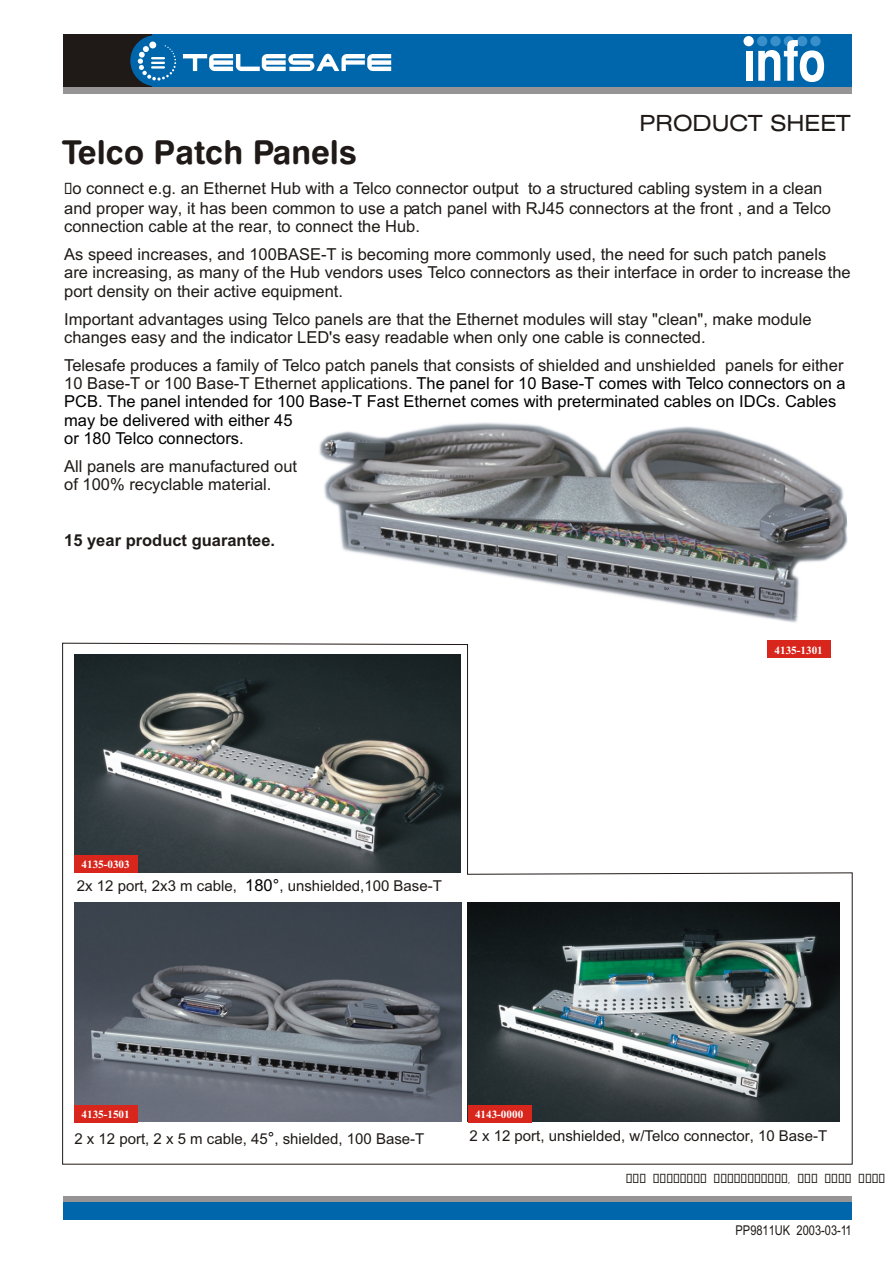
<style>
.page{position:relative;width:894px;height:1263px;background:#fff}
.page>*{position:absolute;margin:0;border:0;box-sizing:border-box;transform-origin:0 0}
.t1{font:33px "Swiss 721 BT Bold Rounded";color:#1f1a17}
.t2{font:expanded 22.35px "Swiss 721 BT";color:#1f1a17}
.t3{font:16.5px/18.5px "Arial";color:#1f1a17}
.t4{font:16.5px/18.5px "Arial";color:#000}
.t5{font:700 16.5px "Arial";color:#1f1a17}
.t6{font:15px "Arial";color:#1f1a17}
.t7{font:13.5px "Estrangelo Edessa";color:#1f1a17}
.t8{font:13.5px "Arial Narrow";color:#1f1a17}
.t9{font:700 11.1px "Times New Roman";color:#fff}
.s1{font-family:"Estrangelo Edessa"}
.s2{color:#000}
.s3{font-size:16.5px;color:#000}
</style>
<div class="page">
<img style="left:319px;top:422px;width:529px;height:201px">
<svg style="left:62px;top:643px;width:791px;height:522px"></svg>
<div style="left:74px;top:1105px;width:64px;height:17px;background:#d9261c"></div>
<img style="left:468px;top:903px;width:372px;height:218px">
<div style="left:468px;top:1105px;width:63px;height:17px;background:#d9261c"></div>
<img style="left:74px;top:654px;width:387px;height:219px">
<div style="left:74px;top:855px;width:64px;height:18px;background:#d9261c"></div>
<div style="left:767px;top:641px;width:64px;height:17px;background:#d9261c"></div>
<div style="left:63px;top:35px;width:736px;height:58px;background:#1f1a17"></div>
<div style="left:153px;top:35px;width:699px;height:58px;background:#0066ab"></div>
<div style="left:63px;top:88px;width:789px;height:6px;background:#969494"></div>
<div style="left:130px;top:35px;width:51px;height:51px;background:#0066ab;border-radius:50%"></div>
<div style="left:149px;top:42px;width:7px;height:6px;background:#fff;border-radius:50%"></div>
<svg style="left:138px;top:45px;width:38px;height:36px"></svg>
<hr style="left:151px;top:66px;width:14px;height:3px;background:#fff">
<svg style="left:183px;top:54px;width:208px;height:17px"></svg>
<div style="left:746px;top:51px;width:6px;height:30px;background:#fff"></div>
<div style="left:744px;top:36px;width:10px;height:10px;background:#fff;border-radius:50%"></div>
<div style="left:757px;top:36px;width:10px;height:10px;background:#388fc9;border-radius:50%"></div>
<div style="left:770px;top:36px;width:11px;height:10px;background:#388fc9;border-radius:50%"></div>
<div style="left:784px;top:36px;width:10px;height:10px;background:#388fc9;border-radius:50%"></div>
<div style="left:797px;top:36px;width:10px;height:10px;background:#388fc9;border-radius:50%"></div>
<div style="left:810px;top:36px;width:11px;height:10px;background:#388fc9;border-radius:50%"></div>
<svg style="left:758px;top:40px;width:66px;height:42px"></svg>
<div style="left:63px;top:1196px;width:789px;height:6px;background:#969494"></div>
<div style="left:63px;top:1202px;width:789px;height:18px;background:#0066ab"></div>
<h1 class="t1" style="left:62px;top:139px;width:297px">Telco Patch Panels</h1>
<h2 class="t2" style="left:640px;top:114px;width:212px">PRODUCT SHEET</h2>
<p class="t3" style="left:64px;top:180px;width:768px;line-height:19.2px"><span class="s1">T</span>o connect e.g. an Ethernet Hub with a Telco connector output to a structured cabling system in a clean and proper way, it has been common to use a patch panel with RJ45 connectors at the front , and a Telco connection cable at the rear, to connect the Hub.</p>
<p class="t3" style="left:64px;top:247px;width:788px">As speed increases, and 100BASE-T is becoming more commonly used, the need for such patch panels are increasing, as many of the Hub vendors uses Telco connectors as their interface in order to increase the port density on their active equipment.</p>
<p class="t3" style="left:64px;top:311px;width:749px">Important advantages using Telco panels are that the Ethernet modules will stay "clean", make module changes easy and the indicator LED's easy readable when only one cable is connected.</p>
<p class="t3" style="left:64px;top:357px;width:783px">Telesafe produces a family of Telco patch panels that consists of shielded and unshielded panels for either<br>10 Base-T or 100 Base-T Ethernet applications. <span class="s2">The panel for 10 Base-T comes with Telco connectors on a</span></p>
<p class="t4" style="left:64px;top:394px;width:774px">PCB. The panel intended for 100 Base-T Fast Ethernet comes with preterminated cables on IDCs. Cables may be delivered with either 45<br>or 180 Telco connectors.</p>
<p class="t3" style="left:64px;top:458px;width:234px">All panels are manufactured out of 100% recyclable material.</p>
<p class="t5" style="left:64px;top:534px;width:212px">15 year product guarantee.</p>
<p class="t9" style="left:82px;top:861px;width:50px">4135-0303</p>
<p class="t6" style="left:77px;top:880px;width:367px">2x 12 port, 2x3 m cable, <span class="s3">180°</span>, unshielded,100 Base-T</p>
<p class="t9" style="left:82px;top:1110px;width:50px">4135-1501</p>
<p class="t9" style="left:475px;top:1110px;width:50px">4143-0000</p>
<p class="t9" style="left:775px;top:646px;width:50px">4135-1301</p>
<p class="t6" style="left:74px;top:1133px;width:352px">2 x 12 port, 2 x 5 m cable, 45<span class="s3">°</span>, shielded, 100 Base-T</p>
<p class="t6" style="left:470px;top:1130px;width:359px">2 x 12 port, unshielded, w/Telco connector, 10 Base-T</p>
<p class="t7" style="left:626px;top:1174px;width:261px">FOR ORDERING INFORMATION, SEE NEXT PAGE</p>
<p class="t8" style="left:736px;top:1225px;width:118px">PP9811UK 2003-03-11</p>
</div>
